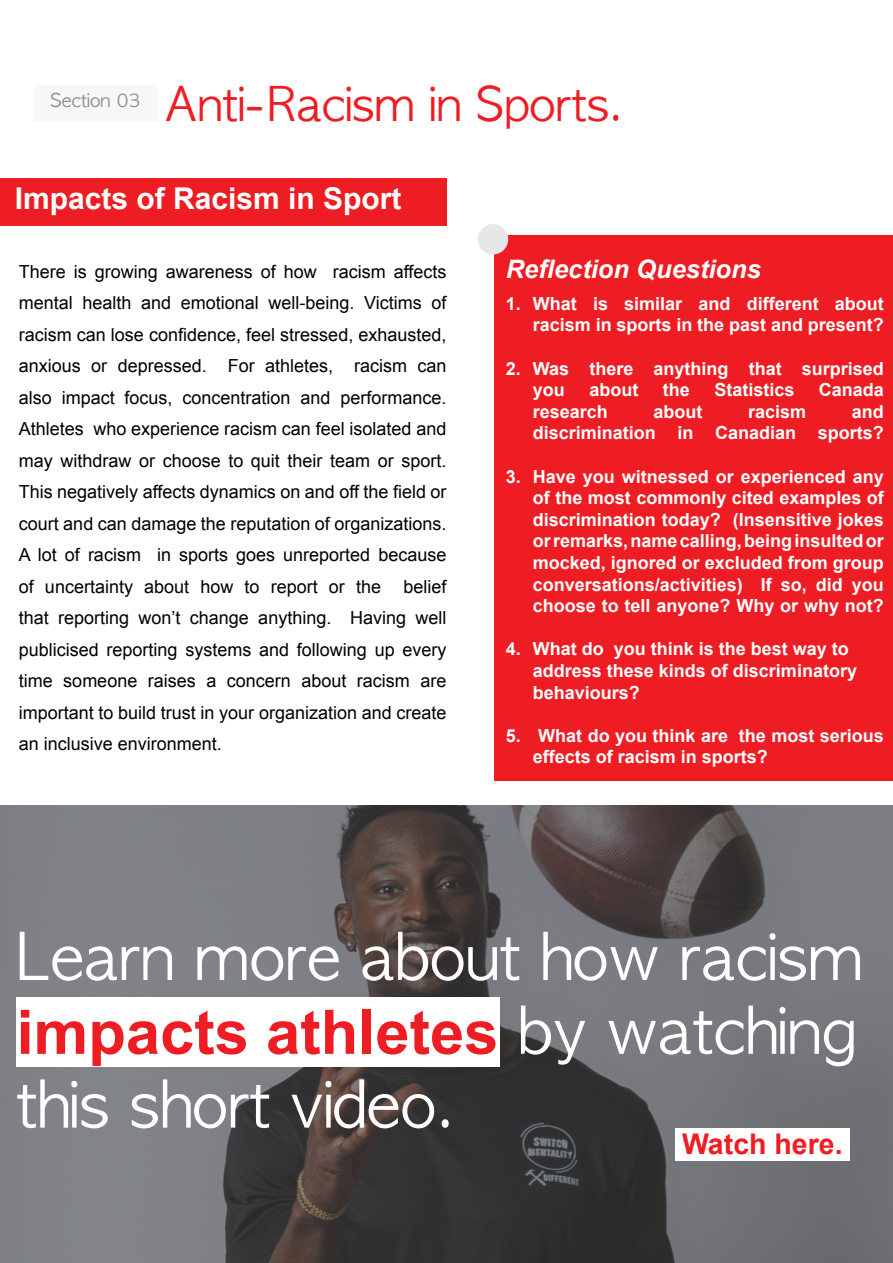
<style>
.page{position:relative;width:893px;height:1263px;background:#fff}
.page>*{position:absolute;margin:0;border:0;box-sizing:border-box;transform-origin:0 0}
.t1{font:61.5px/73.8px "Apple Gothic";color:#fff;text-align:justify}
.t2{font:45px "Apple Gothic";color:#ee1d23}
.t3{font:700 30px "Arial";color:#fff}
.t4{font:700 28.5px "Arial";color:#ee1d23}
.t5{font:italic 700 25.5px "Arial";color:#fff}
.t6{font:18px/31.5px "Arial";color:#000;text-align:justify}
.t7{font:700 18px/21.6px "Arial";color:#fff}
.t8{font:18px "Apple Gothic";color:#8a8c8f}
.s1{font-family:"Arial";font-weight:700;color:#ee1d23}
</style>
<div class="page">
<img style="left:0;top:806px;width:893px;height:457px">
<div style="left:16px;top:997px;width:484px;height:70px;background:#fff"></div>
<div style="left:675px;top:1128px;width:175px;height:32px;background:#fff"></div>
<div style="left:0;top:179px;width:446px;height:47px;background:#ee1d23"></div>
<div style="left:34px;top:85px;width:123px;height:36px;background:#f7f7f8"></div>
<div style="left:494px;top:235px;width:399px;height:545px;background:#ee1d23"></div>
<div style="left:478px;top:224px;width:30px;height:30px;background:#e6e7e9;border-radius:50%"></div>
<p class="t8" style="left:51px;top:90px;width:92px">Section 03</p>
<p class="t2" style="left:165px;top:79px;width:461px">Anti-Racism in Sports.</p>
<p class="t3" style="left:15px;top:179px;width:388px">Impacts of Racism in Sport</p>
<p class="t6" style="left:19px;top:256px;width:429px">There is growing awareness of how racism affects mental health and emotional well-being. Victims of racism can lose confidence, feel stressed, exhausted, anxious or depressed. For athletes, racism can also impact focus, concentration and performance.<br>Athletes who experience racism can feel isolated and may withdraw or choose to quit their team or sport.<br>This negatively affects dynamics on and off the field or court and can damage the reputation of organizations.<br>A lot of racism in sports goes unreported because of uncertainty about how to report or the belief that reporting won’t change anything. Having well publicised reporting systems and following up every time someone raises a concern about racism are important to build trust in your organization and create an inclusive environment.</p>
<p class="t5" style="left:506px;top:252px;width:257px">Reflection Questions</p>
<p class="t7" style="left:506px;top:293px;width:380px;text-align:right">1. What is similar and different about racism in sports in the past and present?</p>
<p class="t7" style="left:533px;top:358px;width:353px;text-indent:-27px">2. Was there anything that surprised you</p>
<p class="t7" style="left:589px;top:380px;width:50px">about</p>
<p class="t7" style="left:663px;top:380px;width:28px">the</p>
<p class="t7" style="left:714px;top:380px;width:82px">Statistics</p>
<p class="t7" style="left:819px;top:380px;width:67px">Canada</p>
<p class="t7" style="left:533px;top:401px;width:77px">research</p>
<p class="t7" style="left:654px;top:401px;width:50px">about</p>
<p class="t7" style="left:748px;top:401px;width:60px">racism</p>
<p class="t7" style="left:533px;top:401px;width:353px;text-align:right">and<br>discrimination in Canadian sports?</p>
<p class="t7" style="left:533px;top:466px;width:353px;text-align:justify;text-indent:-27px">3. Have you witnessed or experienced any of the most commonly cited examples of discrimination today? (Insensitive jokes or remarks, name calling, being insulted or mocked, ignored or excluded from group conversations/activities) If so, did you choose to tell anyone? Why or why not?</p>
<p class="t7" style="left:533px;top:639px;width:326px;text-indent:-27px">4. What do you think is the best way to address these kinds of discriminatory behaviours?</p>
<p class="t7" style="left:533px;top:725px;width:352px;text-indent:-27px">5. What do you think are the most serious effects of racism in sports?</p>
<p class="t1" style="left:16px;top:922px;width:848px">Learn more about how racism <span class="s1">impacts athletes</span> by watching this short video.</p>
<p class="t4" style="left:682px;top:1125px;width:162px">Watch here.</p>
</div>
